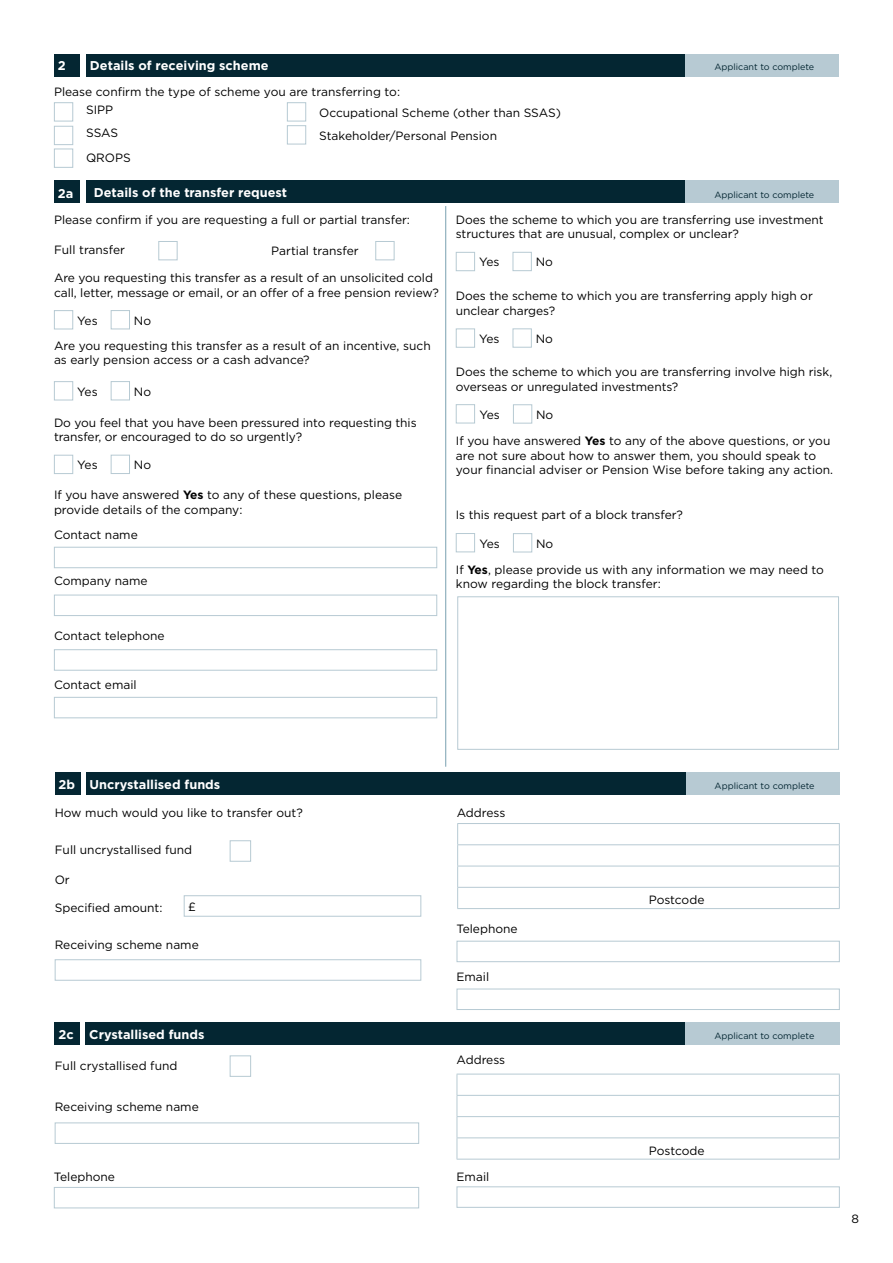
<style>
.page{position:relative;width:893px;height:1263px;background:#fff}
.page>*{position:absolute;margin:0;border:0;box-sizing:border-box;transform-origin:0 0}
.t1{font:700 12.75px "Gotham";color:#fff}
.t2{font:12px/14.4px "Gotham";color:#000}
.t3{font:9px "Gotham";color:#042632}
.s1{font-weight:700}
</style>
<div class="page">
<div style="left:86px;top:180px;width:600px;height:23px;background:#042632"></div>
<div style="left:54px;top:180px;width:26px;height:23px;background:#042632"></div>
<div style="left:55px;top:959px;width:366px;height:22px;border:1px solid #b7cad3"></div>
<div style="left:55px;top:1122px;width:364px;height:22px;border:1px solid #b7cad3"></div>
<div style="left:184px;top:895px;width:237px;height:21px;border:1px solid #b7cad3"></div>
<div style="left:158px;top:241px;width:20px;height:19px;border:1px solid #b7cad3"></div>
<div style="left:230px;top:1055px;width:21px;height:22px;border:1px solid #b7cad3"></div>
<div style="left:686px;top:772px;width:154px;height:23px;background:#b7cad3"></div>
<div style="left:685px;top:1023px;width:155px;height:22px;background:#b7cad3"></div>
<div style="left:86px;top:772px;width:600px;height:23px;background:#042632"></div>
<div style="left:85px;top:1023px;width:600px;height:22px;background:#042632"></div>
<div style="left:55px;top:772px;width:25px;height:23px;background:#042632"></div>
<div style="left:55px;top:1023px;width:25px;height:22px;background:#042632"></div>
<hr style="left:457px;top:823px;width:383px;height:1px;background:#b7cad3">
<hr style="left:457px;top:844px;width:383px;height:1px;background:#b7cad3">
<hr style="left:457px;top:866px;width:383px;height:1px;background:#b7cad3">
<hr style="left:457px;top:887px;width:383px;height:1px;background:#b7cad3">
<svg style="left:457px;top:824px;width:1px;height:84px"></svg>
<svg style="left:839px;top:824px;width:1px;height:84px"></svg>
<hr style="left:457px;top:908px;width:383px;height:1px;background:#b7cad3">
<hr style="left:457px;top:1074px;width:383px;height:1px;background:#b7cad3">
<hr style="left:457px;top:1095px;width:383px;height:1px;background:#b7cad3">
<hr style="left:457px;top:1116px;width:383px;height:1px;background:#b7cad3">
<hr style="left:457px;top:1137px;width:383px;height:1px;background:#b7cad3">
<svg style="left:457px;top:1074px;width:1px;height:85px"></svg>
<svg style="left:839px;top:1074px;width:1px;height:85px"></svg>
<hr style="left:457px;top:1159px;width:383px;height:1px;background:#b7cad3">
<div style="left:686px;top:180px;width:153px;height:23px;background:#b7cad3"></div>
<div style="left:375px;top:241px;width:19px;height:19px;border:1px solid #b7cad3"></div>
<div style="left:230px;top:840px;width:21px;height:22px;border:1px solid #b7cad3"></div>
<div style="left:457px;top:941px;width:383px;height:21px;border:1px solid #b7cad3"></div>
<div style="left:457px;top:989px;width:383px;height:21px;border:1px solid #b7cad3"></div>
<div style="left:54px;top:1187px;width:365px;height:21px;border:1px solid #b7cad3"></div>
<div style="left:457px;top:1186px;width:383px;height:22px;border:1px solid #b7cad3"></div>
<div style="left:54px;top:310px;width:19px;height:19px;border:1px solid #b7cad3"></div>
<div style="left:111px;top:310px;width:19px;height:19px;border:1px solid #b7cad3"></div>
<div style="left:54px;top:381px;width:19px;height:19px;border:1px solid #b7cad3"></div>
<div style="left:111px;top:381px;width:19px;height:19px;border:1px solid #b7cad3"></div>
<div style="left:54px;top:455px;width:19px;height:19px;border:1px solid #b7cad3"></div>
<div style="left:111px;top:455px;width:19px;height:19px;border:1px solid #b7cad3"></div>
<div style="left:456px;top:252px;width:19px;height:19px;border:1px solid #b7cad3"></div>
<div style="left:513px;top:252px;width:19px;height:19px;border:1px solid #b7cad3"></div>
<div style="left:456px;top:328px;width:19px;height:20px;border:1px solid #b7cad3"></div>
<div style="left:513px;top:328px;width:19px;height:20px;border:1px solid #b7cad3"></div>
<div style="left:456px;top:404px;width:19px;height:19px;border:1px solid #b7cad3"></div>
<div style="left:513px;top:404px;width:19px;height:19px;border:1px solid #b7cad3"></div>
<div style="left:54px;top:547px;width:383px;height:21px;border:1px solid #b7cad3"></div>
<div style="left:54px;top:595px;width:383px;height:21px;border:1px solid #b7cad3"></div>
<div style="left:54px;top:649px;width:383px;height:22px;border:1px solid #b7cad3"></div>
<div style="left:54px;top:697px;width:383px;height:21px;border:1px solid #b7cad3"></div>
<hr style="left:445px;top:206px;width:1px;height:561px;background:#79a1b1">
<div style="left:86px;top:54px;width:600px;height:22px;background:#042632"></div>
<div style="left:54px;top:54px;width:26px;height:22px;background:#042632"></div>
<div style="left:54px;top:102px;width:19px;height:19px;border:1px solid #b7cad3"></div>
<div style="left:686px;top:54px;width:153px;height:22px;background:#b7cad3"></div>
<div style="left:54px;top:126px;width:19px;height:19px;border:1px solid #b7cad3"></div>
<div style="left:54px;top:149px;width:19px;height:19px;border:1px solid #b7cad3"></div>
<div style="left:287px;top:102px;width:19px;height:19px;border:1px solid #b7cad3"></div>
<div style="left:287px;top:125px;width:19px;height:19px;border:1px solid #b7cad3"></div>
<div style="left:456px;top:533px;width:19px;height:19px;border:1px solid #b7cad3"></div>
<div style="left:513px;top:533px;width:19px;height:19px;border:1px solid #b7cad3"></div>
<div style="left:457px;top:596px;width:382px;height:154px;border:1px solid #b7cad3"></div>
<p class="t1" style="left:58px;top:57px;width:9px">2</p>
<p class="t1" style="left:90px;top:57px;width:180px">Details of receiving scheme</p>
<p class="t2" style="left:86px;top:82px;width:315px;line-height:18.6px;text-indent:-32px">Please confirm the type of scheme you are transferring to:<br>SIPP</p>
<p class="t2" style="left:319px;top:105px;width:243px">Occupational Scheme (other than SSAS)</p>
<p class="t2" style="left:86px;top:126px;width:34px">SSAS</p>
<p class="t2" style="left:319px;top:128px;width:179px">Stakeholder/Personal Pension</p>
<p class="t2" style="left:86px;top:150px;width:46px">QROPS</p>
<p class="t3" style="left:714px;top:61px;width:101px">Applicant to complete</p>
<p class="t1" style="left:58px;top:185px;width:17px">2a</p>
<p class="t1" style="left:94px;top:184px;width:195px">Details of the transfer request</p>
<p class="t2" style="left:54px;top:212px;width:358px">Please confirm if you are requesting a full or partial transfer:</p>
<p class="t2" style="left:54px;top:243px;width:73px">Full transfer</p>
<p class="t2" style="left:271px;top:244px;width:89px">Partial transfer</p>
<p class="t2" style="left:54px;top:270px;width:387px">Are you requesting this transfer as a result of an unsolicited cold call, letter, message or email, or an offer of a free pension review?</p>
<p class="t2" style="left:77px;top:313px;width:22px">Yes</p>
<p class="t2" style="left:134px;top:313px;width:19px">No</p>
<p class="t2" style="left:54px;top:338px;width:378px">Are you requesting this transfer as a result of an incentive, such as early pension access or a cash advance?</p>
<p class="t2" style="left:77px;top:384px;width:22px">Yes</p>
<p class="t2" style="left:134px;top:384px;width:19px">No</p>
<p class="t2" style="left:54px;top:415px;width:364px">Do you feel that you have been pressured into requesting this transfer, or encouraged to do so urgently?</p>
<p class="t2" style="left:77px;top:457px;width:22px">Yes</p>
<p class="t2" style="left:134px;top:457px;width:19px">No</p>
<p class="t2" style="left:54px;top:488px;width:350px">If you have answered <span class="s1">Yes</span> to any of these questions, please provide details of the company:</p>
<p class="t2" style="left:54px;top:527px;width:85px">Contact name</p>
<p class="t2" style="left:54px;top:574px;width:95px">Company name</p>
<p class="t2" style="left:54px;top:628px;width:112px">Contact telephone</p>
<p class="t2" style="left:54px;top:677px;width:84px">Contact email</p>
<p class="t3" style="left:714px;top:189px;width:101px">Applicant to complete</p>
<p class="t2" style="left:456px;top:212px;width:369px">Does the scheme to which you are transferring use investment structures that are unusual, complex or unclear?</p>
<p class="t2" style="left:479px;top:255px;width:22px">Yes</p>
<p class="t2" style="left:536px;top:255px;width:19px">No</p>
<p class="t2" style="left:456px;top:289px;width:358px">Does the scheme to which you are transferring apply high or unclear charges?</p>
<p class="t2" style="left:479px;top:331px;width:22px">Yes</p>
<p class="t2" style="left:536px;top:331px;width:19px">No</p>
<p class="t2" style="left:456px;top:365px;width:378px">Does the scheme to which you are transferring involve high risk, overseas or unregulated investments?</p>
<p class="t2" style="left:480px;top:407px;width:22px">Yes</p>
<p class="t2" style="left:536px;top:407px;width:19px">No</p>
<p class="t2" style="left:456px;top:433px;width:379px">If you have answered <span class="s1">Yes</span> to any of the above questions, or you are not sure about how to answer them, you should speak to your financial adviser or Pension Wise before taking any action.</p>
<p class="t2" style="left:456px;top:507px;width:229px">Is this request part of a block transfer?</p>
<p class="t2" style="left:480px;top:536px;width:22px">Yes</p>
<p class="t2" style="left:536px;top:536px;width:19px">No</p>
<p class="t2" style="left:456px;top:562px;width:370px">If <span class="s1">Yes</span>, please provide us with any information we may need to know regarding the block transfer:</p>
<p class="t1" style="left:59px;top:776px;width:18px">2b</p>
<p class="t1" style="left:90px;top:776px;width:132px">Uncrystallised funds</p>
<p class="t2" style="left:55px;top:805px;width:250px">How much would you like to transfer out?</p>
<p class="t2" style="left:55px;top:842px;width:139px">Full uncrystallised fund</p>
<p class="t2" style="left:55px;top:872px;width:17px">Or</p>
<p class="t2" style="left:55px;top:900px;width:109px">Specified amount:</p>
<p class="t2" style="left:188px;top:899px;width:9px">£</p>
<p class="t2" style="left:55px;top:937px;width:146px">Receiving scheme name</p>
<p class="t1" style="left:59px;top:1026px;width:17px">2c</p>
<p class="t1" style="left:89px;top:1026px;width:117px">Crystallised funds</p>
<p class="t2" style="left:55px;top:1058px;width:124px">Full crystallised fund</p>
<p class="t2" style="left:55px;top:1100px;width:146px">Receiving scheme name</p>
<p class="t2" style="left:457px;top:805px;width:50px">Address</p>
<p class="t2" style="left:456px;top:921px;width:63px">Telephone</p>
<p class="t2" style="left:456px;top:969px;width:34px">Email</p>
<p class="t2" style="left:457px;top:1053px;width:50px">Address</p>
<p class="t2" style="left:54px;top:1169px;width:63px">Telephone</p>
<p class="t2" style="left:457px;top:1169px;width:34px">Email</p>
<p class="t3" style="left:715px;top:780px;width:101px">Applicant to complete</p>
<p class="t2" style="left:649px;top:893px;width:57px">Postcode</p>
<p class="t3" style="left:714px;top:1030px;width:101px">Applicant to complete</p>
<p class="t2" style="left:649px;top:1144px;width:57px">Postcode</p>
<p class="t2" style="left:851px;top:1212px;width:9px">8</p>
</div>
